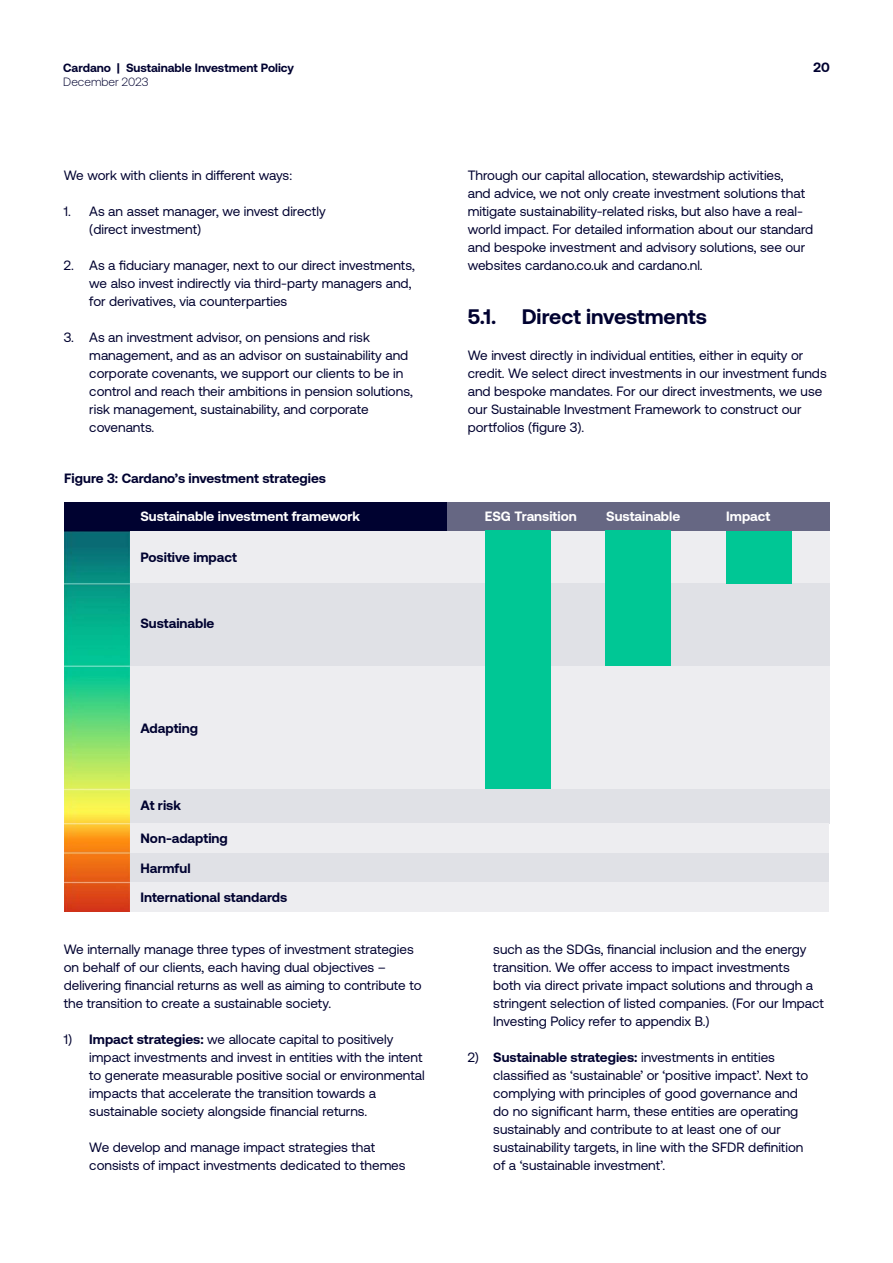
<style>
.page{position:relative;width:893px;height:1263px;background:#fff}
.page>*{position:absolute;margin:0;border:0;box-sizing:border-box;transform-origin:0 0}
.t1{font:700 21px "Aeonik";color:#000230}
.t2{font:13.5px/18px "Aeonik";color:#000230}
.t3{font:700 13.5px/29.1px "Aeonik";color:#000230}
.t4{font:700 13.5px "Aeonik";color:#fff}
.t5{font:700 12px "Aeonik";color:#000230}
.t6{font:300 12px "Aeonik";color:#000230}
.s1{font-weight:700}
</style>
<div class="page">
<div style="left:64px;top:502px;width:383px;height:29px;background:#000230"></div>
<div style="left:447px;top:502px;width:383px;height:29px;background:#666783"></div>
<div style="left:64px;top:531px;width:766px;height:52px;background:#ededf0"></div>
<div style="left:64px;top:666px;width:766px;height:123px;background:#ededf0"></div>
<div style="left:64px;top:583px;width:766px;height:83px;background:#e0e1e6"></div>
<div style="left:64px;top:789px;width:766px;height:34px;background:#e0e1e6"></div>
<div style="left:64px;top:823px;width:765px;height:30px;background:#ededf0"></div>
<div style="left:64px;top:853px;width:765px;height:29px;background:#e0e1e6"></div>
<div style="left:64px;top:882px;width:765px;height:30px;background:#ededf0"></div>
<img style="left:64px;top:531px;width:66px;height:381px">
<div style="left:485px;top:531px;width:65px;height:258px;background:#00c795"></div>
<div style="left:606px;top:531px;width:65px;height:135px;background:#00c795"></div>
<div style="left:726px;top:531px;width:66px;height:52px;background:#00c795"></div>
<p class="t5" style="left:63px;top:61px;width:232px">Cardano | Sustainable Investment Policy</p>
<p class="t3" style="left:813px;top:53px;width:18px">20</p>
<p class="t6" style="left:63px;top:75px;width:87px">December 2023</p>
<p class="t2" style="left:64px;top:166px;width:230px">We work with clients in different ways:</p>
<p class="t2" style="left:89px;top:202px;width:238px;text-indent:-26px">1. As an asset manager, we invest directly (direct investment)</p>
<p class="t2" style="left:89px;top:256px;width:327px;text-indent:-26px">2. As a fiduciary manager, next to our direct investments, we also invest indirectly via third-party managers and, for derivatives, via counterparties</p>
<p class="t2" style="left:89px;top:328px;width:325px;text-indent:-26px">3. As an investment advisor, on pensions and risk management, and as an advisor on sustainability and corporate covenants, we support our clients to be in control and reach their ambitions in pension solutions, risk management, sustainability, and corporate covenants.</p>
<p class="t2" style="left:468px;top:166px;width:347px">Through our capital allocation, stewardship activities,<br>and advice, we not only create investment solutions that mitigate sustainability-related risks, but also have a real&shy;world impact. For detailed information about our standard and bespoke investment and advisory solutions, see our websites cardano.co.uk and cardano.nl.</p>
<h1 class="t1" style="left:468px;top:305px;width:241px">5.1. Direct investments</h1>
<p class="t2" style="left:468px;top:346px;width:360px">We invest directly in individual entities, either in equity or credit. We select direct investments in our investment funds and bespoke mandates. For our direct investments, we use our Sustainable Investment Framework to construct our portfolios (figure 3).</p>
<p class="t3" style="left:64px;top:464px;width:263px">Figure 3: Cardano’s investment strategies</p>
<p class="t4" style="left:140px;top:509px;width:221px">Sustainable investment framework</p>
<p class="t4" style="left:485px;top:509px;width:94px">ESG Transition</p>
<p class="t4" style="left:606px;top:509px;width:75px">Sustainable</p>
<p class="t4" style="left:726px;top:509px;width:46px">Impact</p>
<p class="t3" style="left:140px;top:542px;width:98px">Positive impact</p>
<p class="t3" style="left:140px;top:608px;width:75px">Sustainable</p>
<p class="t3" style="left:140px;top:714px;width:59px">Adapting</p>
<p class="t3" style="left:140px;top:791px;width:42px">At risk</p>
<p class="t3" style="left:140px;top:824px;width:89px">Non-adapting</p>
<p class="t3" style="left:140px;top:853px;width:148px">Harmful<br>International standards</p>
<p class="t2" style="left:64px;top:940px;width:359px">We internally manage three types of investment strategies on behalf of our clients, each having dual objectives – delivering financial returns as well as aiming to contribute to the transition to create a sustainable society.</p>
<p class="t2" style="left:89px;top:1030px;width:337px;text-indent:-26px">1) <span class="s1">Impact strategies:</span> we allocate capital to positively impact investments and invest in entities with the intent to generate measurable positive social or environmental impacts that accelerate the transition towards a sustainable society alongside financial returns.</p>
<p class="t2" style="left:89px;top:1138px;width:318px">We develop and manage impact strategies that consists of impact investments dedicated to themes</p>
<p class="t2" style="left:493px;top:940px;width:332px">such as the SDGs, financial inclusion and the energy transition. We offer access to impact investments<br>both via direct private impact solutions and through a stringent selection of listed companies. (For our Impact Investing Policy refer to appendix B.)</p>
<p class="t2" style="left:493px;top:1048px;width:317px;text-indent:-26px">2) <span class="s1">Sustainable strategies:</span> investments in entities classified as ‘sustainable’ or ‘positive impact’. Next to complying with principles of good governance and do no significant harm, these entities are operating sustainably and contribute to at least one of our sustainability targets, in line with the SFDR definition of a ‘sustainable investment’.</p>
</div>
